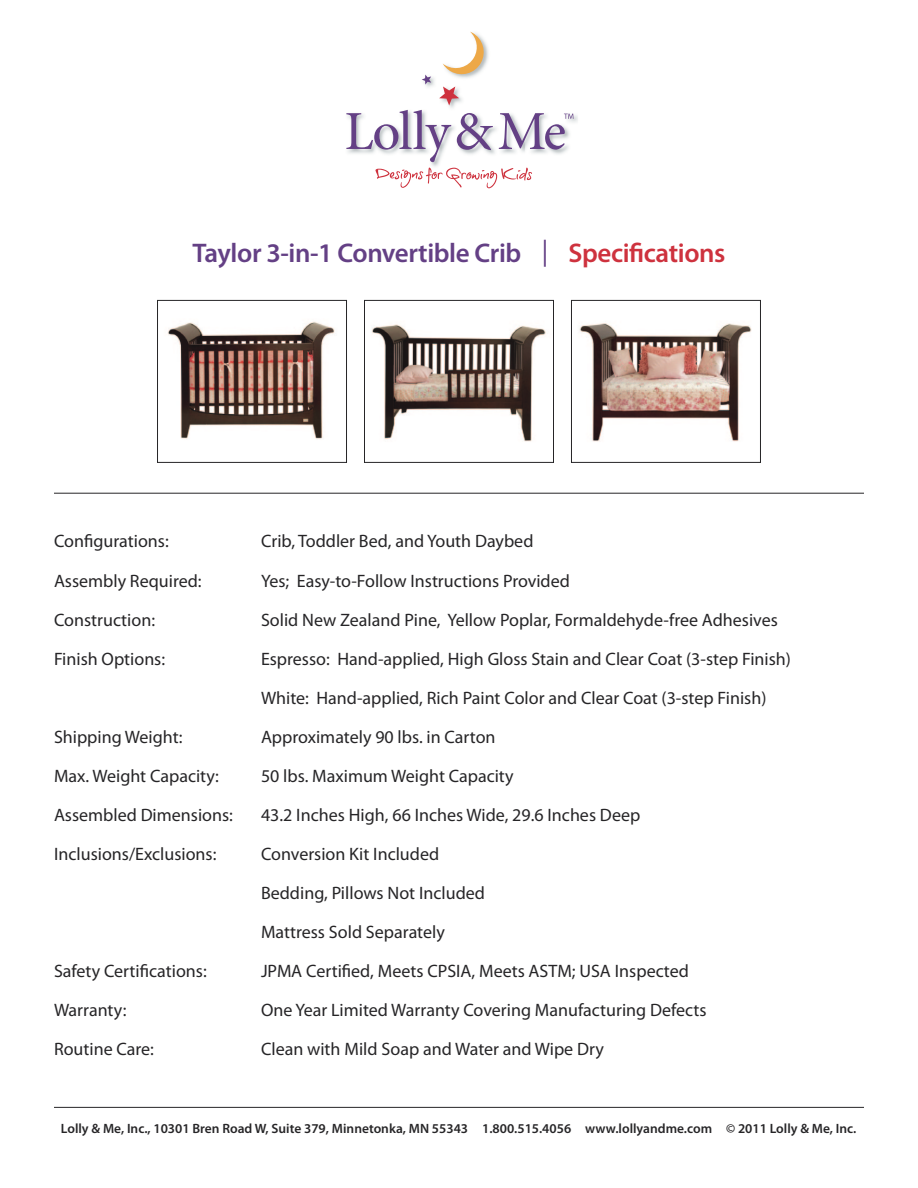
<style>
.page{position:relative;width:918px;height:1188px;background:#fff}
.page>*{position:absolute;margin:0;border:0;box-sizing:border-box;transform-origin:0 0}
.t1{font:600 27px "Myriad Pro";letter-spacing:-.015em;color:#644085}
.t2{font:18px/39px "Myriad Pro";color:#262527}
.t3{font:600 13.5px "Myriad Pro";color:#262527}
.s1{font-weight:400}
.s2{color:#ce323e}
</style>
<div class="page">
<svg style="left:346px;top:32px;width:228px;height:156px"></svg>
<img style="left:167px;top:321px;width:168px;height:118px">
<div style="left:157px;top:300px;width:190px;height:163px;border:1px solid #262527"></div>
<img style="left:372px;top:324px;width:174px;height:118px">
<div style="left:364px;top:300px;width:190px;height:163px;border:1px solid #262527"></div>
<img style="left:579px;top:323px;width:173px;height:119px">
<div style="left:571px;top:300px;width:190px;height:163px;border:1px solid #262527"></div>
<hr style="left:54px;top:493px;width:810px;height:1px;background:#262527">
<hr style="left:54px;top:1107px;width:810px;height:1px;background:#262527">
<h1 class="t1" style="left:193px;top:236px;width:534px">Taylor 3-in-1 Convertible Crib <span class="s1">|</span> <span class="s2">Specifications</span></h1>
<p class="t2" style="left:54px;top:522px;width:116px">Configurations:</p>
<p class="t2" style="left:261px;top:522px;width:274px">Crib, Toddler Bed, and Youth Daybed</p>
<p class="t2" style="left:54px;top:561px;width:149px">Assembly Required:</p>
<p class="t2" style="left:261px;top:561px;width:310px">Yes; Easy-to-Follow Instructions Provided</p>
<p class="t2" style="left:54px;top:600px;width:103px">Construction:</p>
<p class="t2" style="left:261px;top:600px;width:518px">Solid New Zealand Pine, Yellow Poplar, Formaldehyde-free Adhesives</p>
<p class="t2" style="left:54px;top:639px;width:113px">Finish Options:</p>
<p class="t2" style="left:261px;top:639px;width:532px">Espresso: Hand-applied, High Gloss Stain and Clear Coat (3-step Finish)<br>White: Hand-applied, Rich Paint Color and Clear Coat (3-step Finish)</p>
<p class="t2" style="left:54px;top:717px;width:130px">Shipping Weight:</p>
<p class="t2" style="left:261px;top:717px;width:236px">Approximately 90 lbs. in Carton</p>
<p class="t2" style="left:54px;top:756px;width:167px">Max. Weight Capacity:</p>
<p class="t2" style="left:261px;top:756px;width:254px">50 lbs. Maximum Weight Capacity</p>
<p class="t2" style="left:54px;top:795px;width:180px">Assembled Dimensions:</p>
<p class="t2" style="left:261px;top:795px;width:381px">43.2 Inches High, 66 Inches Wide, 29.6 Inches Deep</p>
<p class="t2" style="left:54px;top:834px;width:164px">Inclusions/Exclusions:</p>
<p class="t2" style="left:261px;top:834px;width:226px">Conversion Kit Included<br>Bedding, Pillows Not Included<br>Mattress Sold Separately</p>
<p class="t2" style="left:54px;top:951px;width:154px">Safety Certifications:</p>
<p class="t2" style="left:261px;top:951px;width:430px">JPMA Certified, Meets CPSIA, Meets ASTM; USA Inspected</p>
<p class="t2" style="left:54px;top:990px;width:74px">Warranty:</p>
<p class="t2" style="left:261px;top:990px;width:447px">One Year Limited Warranty Covering Manufacturing Defects</p>
<p class="t2" style="left:54px;top:1029px;width:101px">Routine Care:</p>
<p class="t2" style="left:261px;top:1029px;width:344px">Clean with Mild Soap and Water and Wipe Dry</p>
<p class="t3" style="left:61px;top:1119px;width:797px">Lolly &amp; Me, Inc., 10301 Bren Road W, Suite 379, Minnetonka, MN 55343 1.800.515.4056 www.lollyandme.com © 2011 Lolly &amp; Me, Inc.</p>
</div>
